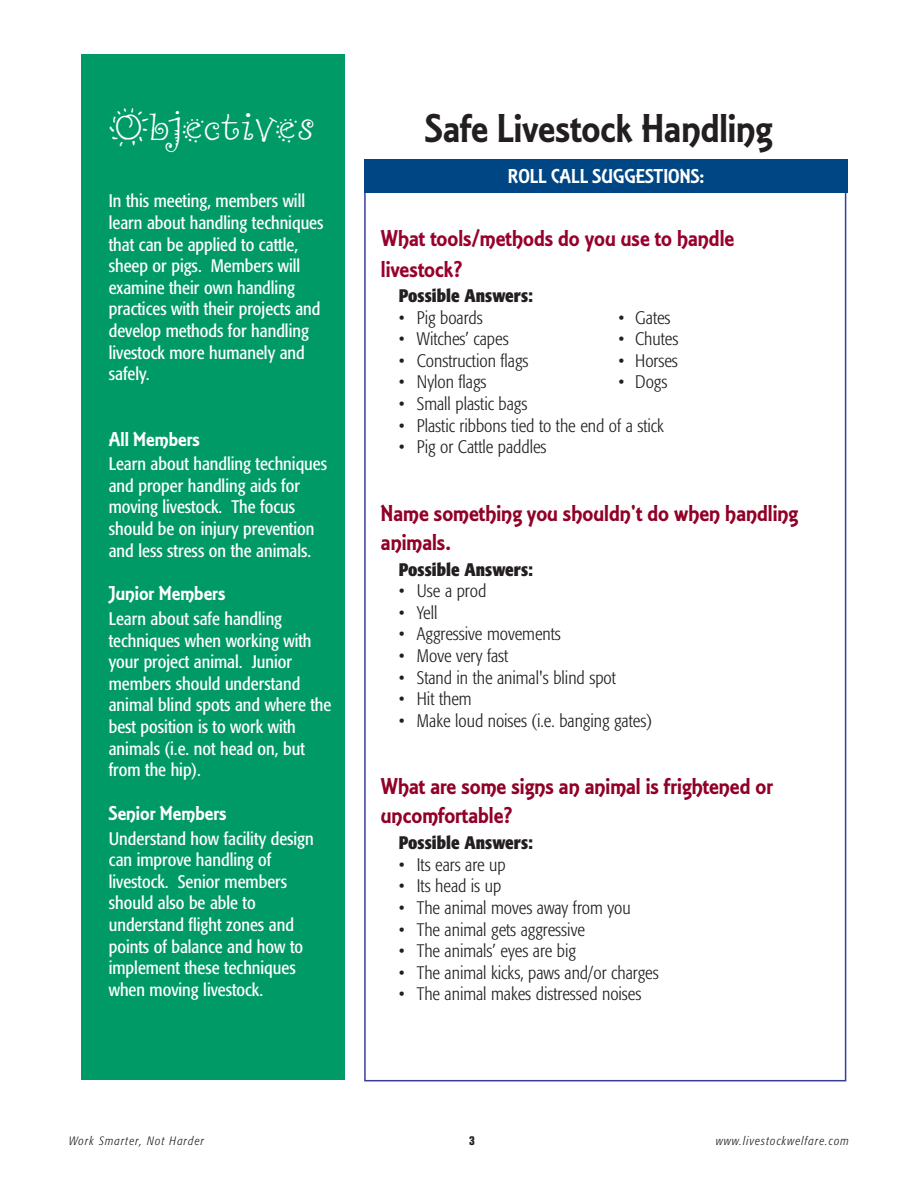
<style>
.page{position:relative;width:918px;height:1188px;background:#fff}
.page>*{position:absolute;margin:0;border:0;box-sizing:border-box;transform-origin:0 0}
.t1{font:45px "Remedy Single";color:#fff}
.t2{font:42px "Equinox Plain";color:#231f20}
.t3{font:24px/28.8px "Equinox Plain";color:#900027}
.t4{font:24px/30.6px "Equinox Plain";color:#98002e}
.t5{font:21px "Equinox Plain";color:#fff}
.t6{font:condensed 18px/21.6px "Formata";color:#fff}
.t7{font:300 condensed 18px "Formata";color:#231f20}
.t8{font:700 condensed 18px "Formata";color:#231f20}
.t9{font:italic 300 condensed 12px "Formata";letter-spacing:.085em;color:#231f20}
.t10{font:700 condensed 12px "Eurostile";color:#231f20}
</style>
<div class="page">
<div style="left:81px;top:54px;width:263px;height:1026px;background:#009a66"></div>
<div style="left:364px;top:160px;width:484px;height:33px;background:#004685"></div>
<h1 class="t1" style="left:109px;top:112px;width:208px">Objectives</h1>
<p class="t6" style="left:109px;top:192px;width:216px">In this meeting, members will learn about handling techniques that can be applied to cattle, sheep or pigs. Members will examine their own handling practices with their projects and develop methods for handling livestock more humanely and safely.</p>
<p class="t5" style="left:109px;top:431px;width:93px">All Members</p>
<p class="t6" style="left:109px;top:454px;width:220px">Learn about handling techniques and proper handling aids for moving livestock. The focus should be on injury prevention and less stress on the animals.</p>
<p class="t5" style="left:109px;top:586px;width:118px">Junior Members</p>
<p class="t6" style="left:109px;top:609px;width:224px">Learn about safe handling techniques when working with your project animal. Junior members should understand animal blind spots and where the best position is to work with animals (i.e. not head on, but from the hip).</p>
<p class="t5" style="left:109px;top:805px;width:119px">Senior Members</p>
<p class="t6" style="left:109px;top:829px;width:207px">Understand how facility design can improve handling of livestock. Senior members should also be able to understand flight zones and points of balance and how to implement these techniques when moving livestock.</p>
<h2 class="t2" style="left:425px;top:112px;width:349px">Safe Livestock Handling</h2>
<p class="t5" style="left:508px;top:168px;width:198px">ROLL CALL SUGGESTIONS:</p>
<h3 class="t4" style="left:381px;top:225px;width:355px">What tools/methods do you use to handle livestock?</h3>
<p class="t8" style="left:399px;top:288px;width:136px">Possible Answers:</p>
<p class="t7" style="left:399px;top:310px;width:85px">• Pig boards</p>
<p class="t7" style="left:618px;top:310px;width:54px">• Gates</p>
<p class="t7" style="left:399px;top:331px;width:111px">• Witches’ capes</p>
<p class="t7" style="left:618px;top:331px;width:61px">• Chutes</p>
<p class="t7" style="left:399px;top:353px;width:131px">• Construction flags</p>
<p class="t7" style="left:618px;top:353px;width:61px">• Horses</p>
<p class="t7" style="left:399px;top:375px;width:89px">• Nylon flags</p>
<p class="t7" style="left:618px;top:375px;width:51px">• Dogs</p>
<p class="t7" style="left:399px;top:396px;width:130px">• Small plastic bags</p>
<p class="t7" style="left:399px;top:418px;width:267px">• Plastic ribbons tied to the end of a stick</p>
<p class="t7" style="left:399px;top:439px;width:149px">• Pig or Cattle paddles</p>
<h3 class="t3" style="left:381px;top:501px;width:419px">Name something you shouldn't do when handling animals.</h3>
<p class="t8" style="left:399px;top:562px;width:136px">Possible Answers:</p>
<p class="t7" style="left:399px;top:583px;width:89px">• Use a prod</p>
<p class="t7" style="left:399px;top:605px;width:40px">• Yell</p>
<p class="t7" style="left:399px;top:627px;width:163px">• Aggressive movements</p>
<p class="t7" style="left:399px;top:648px;width:111px">• Move very fast</p>
<p class="t7" style="left:399px;top:670px;width:219px">• Stand in the animal's blind spot</p>
<p class="t7" style="left:399px;top:691px;width:74px">• Hit them</p>
<p class="t7" style="left:399px;top:713px;width:255px">• Make loud noises (i.e. banging gates)</p>
<h3 class="t3" style="left:381px;top:774px;width:394px">What are some signs an animal is frightened or uncomfortable?</h3>
<p class="t8" style="left:399px;top:835px;width:136px">Possible Answers:</p>
<p class="t7" style="left:399px;top:857px;width:108px">• Its ears are up</p>
<p class="t7" style="left:399px;top:879px;width:104px">• Its head is up</p>
<p class="t7" style="left:399px;top:900px;width:233px">• The animal moves away from you</p>
<p class="t7" style="left:399px;top:922px;width:188px">• The animal gets aggressive</p>
<p class="t7" style="left:399px;top:943px;width:179px">• The animals’ eyes are big</p>
<p class="t7" style="left:399px;top:965px;width:261px">• The animal kicks, paws and/or charges</p>
<p class="t7" style="left:399px;top:987px;width:244px">• The animal makes distressed noises</p>
<p class="t9" style="left:69px;top:1136px;width:137px">Work Smarter, Not Harder</p>
<p class="t10" style="left:469px;top:1136px;width:7px">3</p>
<p class="t9" style="left:716px;top:1136px;width:134px">www.livestockwelfare.com</p>
</div>
